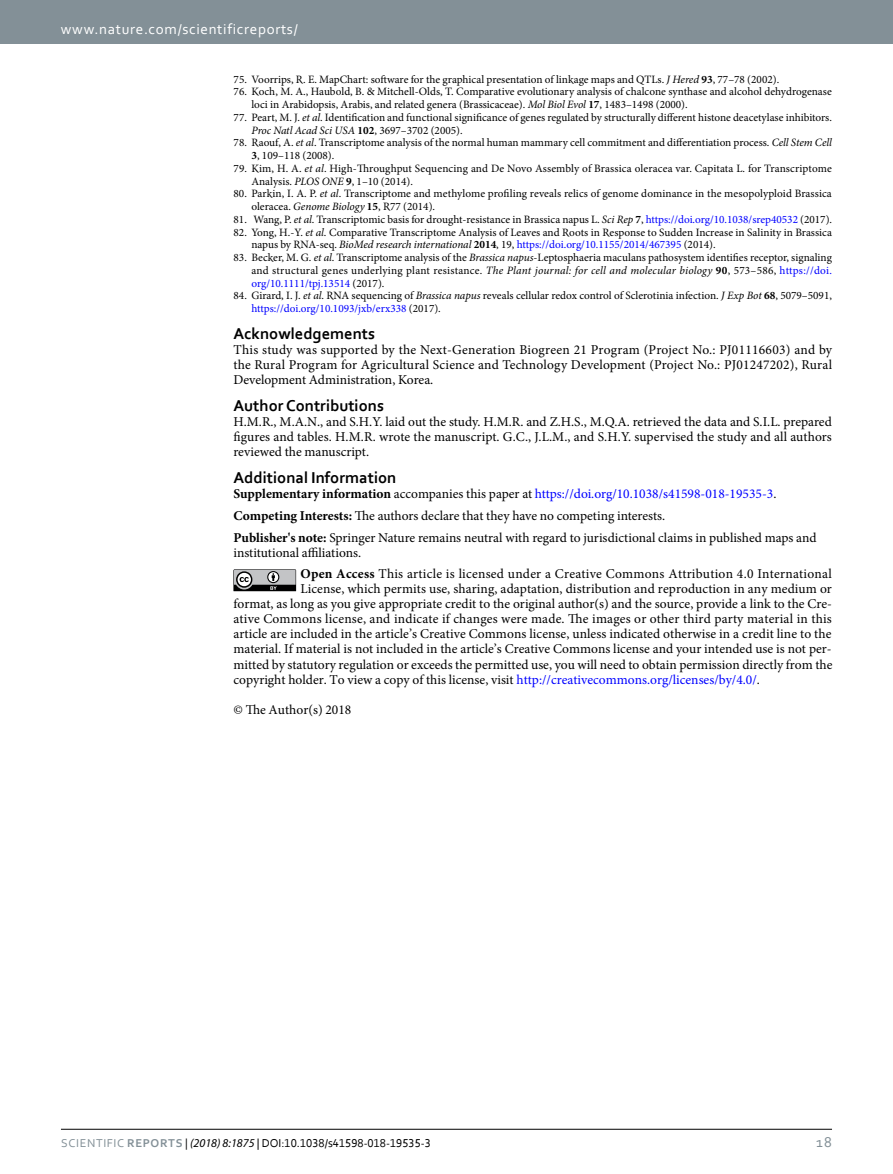
<style>
.page{position:relative;width:893px;height:1174px;background:#fff}
.page>*{position:absolute;margin:0;border:0;box-sizing:border-box;transform-origin:0 0}
.t1{font:700 16.5px "Corbel";color:#000}
.t2{font:15px "Corbel 2";letter-spacing:.045em;color:#fff}
.t3{font:15px "Corbel 2";color:#839097}
.t4{font:13.5px/15px "Minion Pro";color:#000;text-align:justify}
.t5{font:13.5px/21.8px "Minion Pro";letter-spacing:.02em;color:#000}
.t6{font:12px "Corbel";color:#000}
.t7{font:11.25px/12.8px "Minion Pro";color:#000}
.s1{font-style:italic}
.s2{font-weight:700}
.s3{color:#00f}
.s4{font-family:"Corbel 2";color:#839097}
.s5{font-family:"Corbel Bold 2";color:#839097}
.s6{font-family:"Corbel 2"}
.s7{font-family:"Myriad Pro";font-style:italic}
</style>
<div class="page">
<div style="left:0;top:0;width:893px;height:43px;background:#839097"></div>
<hr style="left:61px;top:1129px;width:771px;height:1px;background:#000">
<svg style="left:233px;top:569px;width:63px;height:22px"></svg>
<h2 class="t2" style="left:61px;top:19px;width:238px">www.nature.com/scientificreports/</h2>
<p class="t7" style="left:234px;top:73px;width:547px">75. Voorrips, R. E. MapChart: software for the graphical presentation of linkage maps and QTLs. <span class="s1">J Hered</span> <span class="s2">93</span>, 77–78 (2002).</p>
<p class="t7" style="left:251px;top:85px;width:582px;text-indent:-18px">76. Koch, M. A., Haubold, B. &amp; Mitchell-Olds, T. Comparative evolutionary analysis of chalcone synthase and alcohol dehydrogenase loci in Arabidopsis, Arabis, and related genera (Brassicaceae). <span class="s1">Mol Biol Evol</span> <span class="s2">17</span>, 1483–1498 (2000).</p>
<p class="t7" style="left:251px;top:111px;width:582px;text-indent:-18px">77. Peart, M. J. <span class="s1">et al</span>. Identification and functional significance of genes regulated by structurally different histone deacetylase inhibitors.<br><span class="s1">Proc Natl Acad Sci USA</span> <span class="s2">102</span>, 3697–3702 (2005).</p>
<p class="t7" style="left:251px;top:136px;width:582px;text-indent:-18px">78. Raouf, A. <span class="s1">et al</span>. Transcriptome analysis of the normal human mammary cell commitment and differentiation process. <span class="s1">Cell Stem Cell<br></span><span class="s2">3</span>, 109–118 (2008).</p>
<p class="t7" style="left:251px;top:162px;width:582px;text-indent:-18px">79. Kim, H. A. <span class="s1">et al</span>. High-Throughput Sequencing and De Novo Assembly of Brassica oleracea var. Capitata L. for Transcriptome<br>Analysis. <span class="s1">PLOS ONE</span> <span class="s2">9</span>, 1–10 (2014).</p>
<p class="t7" style="left:251px;top:187px;width:582px;text-indent:-18px">80. Parkin, I. A. P. <span class="s1">et al</span>. Transcriptome and methylome profiling reveals relics of genome dominance in the mesopolyploid Brassica oleracea. <span class="s1">Genome Biology</span> <span class="s2">15</span>, R77 (2014).</p>
<p class="t7" style="left:234px;top:213px;width:600px">81. Wang, P. <span class="s1">et al</span>. Transcriptomic basis for drought-resistance in Brassica napus L. <span class="s1">Sci Rep</span> <span class="s2">7</span>, <span class="s3">https://doi.org/10.1038/srep40532</span> (2017).</p>
<p class="t7" style="left:251px;top:226px;width:582px;text-indent:-18px">82. Yong, H.-Y. <span class="s1">et al</span>. Comparative Transcriptome Analysis of Leaves and Roots in Response to Sudden Increase in Salinity in Brassica napus by RNA-seq. <span class="s1">BioMed research international</span> <span class="s2">2014</span>, 19, <span class="s3">https://doi.org/10.1155/2014/467395</span> (2014).</p>
<p class="t7" style="left:251px;top:251px;width:582px;text-align:justify;text-indent:-18px">83. Becker, M. G. <span class="s1">et al</span>. Transcriptome analysis of the <span class="s1">Brassica napus</span>-Leptosphaeria maculans pathosystem identifies receptor, signaling and structural genes underlying plant resistance. <span class="s1">The Plant journal: for cell and molecular biology</span> <span class="s2">90</span>, 573–586, <span class="s3">https://doi. org/10.1111/tpj.13514</span> (2017).</p>
<p class="t7" style="left:251px;top:289px;width:582px;text-indent:-18px">84. Girard, I. J. <span class="s1">et al</span>. RNA sequencing of <span class="s1">Brassica napus</span> reveals cellular redox control of Sclerotinia infection. <span class="s1">J Exp Bot</span> <span class="s2">68</span>, 5079–5091, <span class="s3">https://doi.org/10.1093/jxb/erx338</span> (2017).</p>
<h1 class="t1" style="left:233px;top:323px;width:143px">Acknowledgements</h1>
<p class="t4" style="left:233px;top:342px;width:600px">This study was supported by the Next-Generation Biogreen 21 Program (Project No.: PJ01116603) and by the Rural Program for Agricultural Science and Technology Development (Project No.: PJ01247202), Rural Development Administration, Korea.</p>
<h1 class="t1" style="left:233px;top:395px;width:152px">Author Contributions</h1>
<p class="t4" style="left:233px;top:414px;width:600px">H.M.R., M.A.N., and S.H.Y. laid out the study. H.M.R. and Z.H.S., M.Q.A. retrieved the data and S.I.L. prepared figures and tables. H.M.R. wrote the manuscript. G.C., J.L.M., and S.H.Y. supervised the study and all authors reviewed the manuscript.</p>
<h1 class="t1" style="left:233px;top:467px;width:164px">Additional Information</h1>
<p class="t4" style="left:233px;top:483px;width:584px;line-height:21.8px;text-align:left"><span class="s2">Supplementary information</span> accompanies this paper at <span class="s3">https://doi.org/10.1038/s41598-018-19535-3</span>.<br><span class="s2">Competing Interests:</span> The authors declare that they have no competing interests.<br><span class="s2">Publisher's note:</span> Springer Nature remains neutral with regard to jurisdictional claims in published maps and</p>
<p class="t5" style="left:301px;top:541px;width:533px;text-indent:-67px">institutional affiliations.<br><span class="s2">Open Access</span> This article is licensed under a Creative Commons Attribution 4.0 International</p>
<p class="t4" style="left:233px;top:582px;width:601px;text-indent:67px">License, which permits use, sharing, adaptation, distribution and reproduction in any medium or format, as long as you give appropriate credit to the original author(s) and the source, provide a link to the Cre&shy;ative Commons license, and indicate if changes were made. The images or other third party material in this article are included in the article’s Creative Commons license, unless indicated otherwise in a credit line to the material. If material is not included in the article’s Creative Commons license and your intended use is not per&shy;mitted by statutory regulation or exceeds the permitted use, you will need to obtain permission directly from the copyright holder. To view a copy of this license, visit <span class="s3">http://creativecommons.org/licenses/by/4.0/</span>.</p>
<p class="t4" style="left:233px;top:701px;width:119px">© The Author(s) 2018</p>
<p class="t6" style="left:61px;top:1135px;width:371px"><span class="s4">ScIenTIfIc</span> <span class="s5">REPORTS</span> <span class="s6">|</span> <span class="s7">(2018) 8:1875</span> | DOI:10.1038/s41598-018-19535-3</p>
<h2 class="t3" style="left:816px;top:1132px;width:17px">18</h2>
</div>
